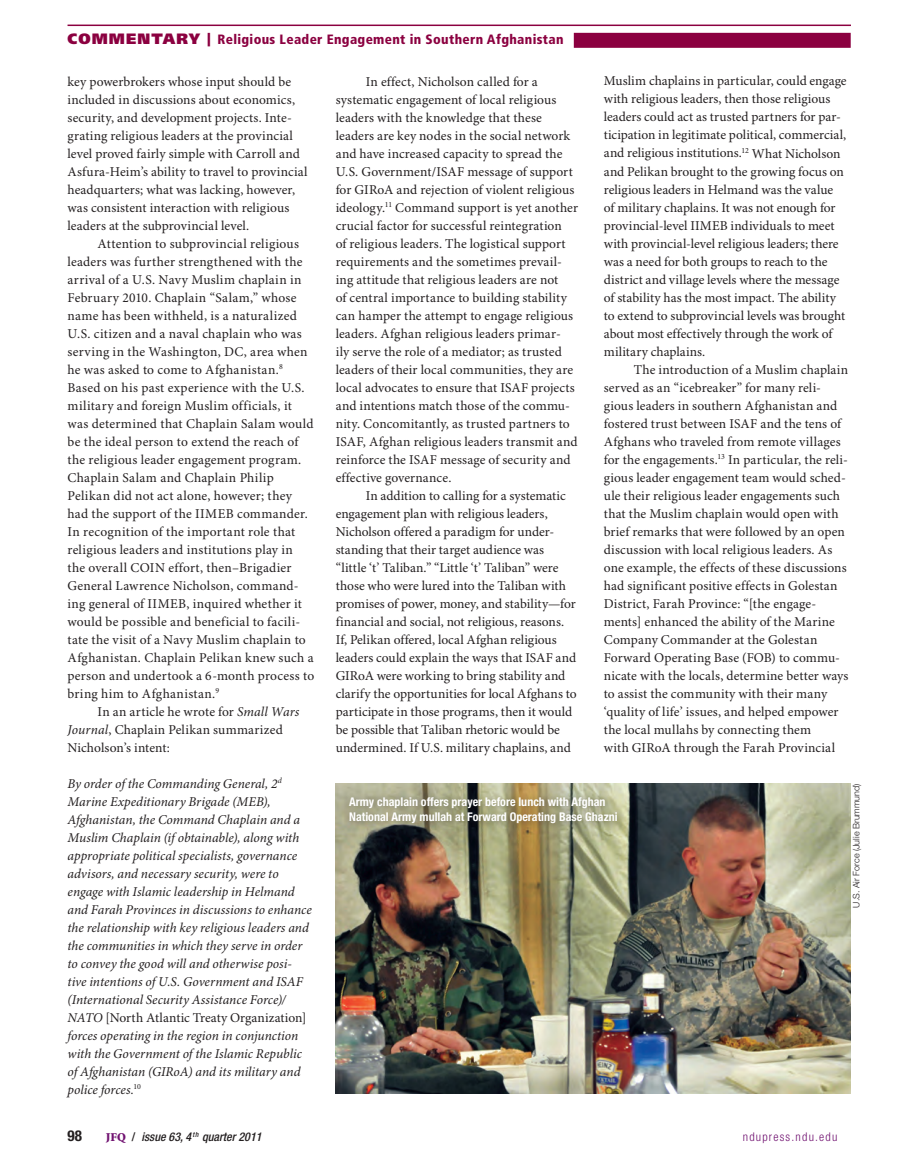
<style>
.page{position:relative;width:905px;height:1175px;background:#fff}
.page>*{position:absolute;margin:0;border:0;box-sizing:border-box;transform-origin:0 0}
.t1{font:700 condensed 15px "Helvetica Neue LT Std";color:#231f20}
.BODY__Text_9_11-15_o{font:13.5px/18px "Minion Pro";letter-spacing:.01em;color:#231f20}
.BODY__Text_9_11-15_o-2{font:italic 13.5px/18px "Minion Pro";color:#231f20}
.t2{font:900 condensed 13.5px "Frutiger LT Std";letter-spacing:.025em;color:#8b0040}
.PHOTO__Caption_White{font:700 condensed 12px/15px "Helvetica Neue LT Std";color:#fff}
.t3{font:italic 500 condensed 12px "Helvetica Neue LT Std";color:#231f20}
.t4{font:300 condensed 12px "Helvetica Neue LT Std";letter-spacing:.1em;color:#711271}
.PHOTO__Credit{font:300 9px "Helvetica Neue LT Std";color:#231f20}
.s1{font-stretch:normal;font-size:15px}
.s2{font-stretch:normal}
.s3{font-style:italic}
.s4{font-style:normal}
.s5{font-family:"Minion Std";font-weight:900;font-style:normal;font-stretch:normal;color:#711271}
</style>
<div class="page">
<hr style="left:68px;top:25px;width:782px;height:1px;background:#8b0040">
<div style="left:573px;top:33px;width:277px;height:15px;background:#8b0040"></div>
<img style="left:336px;top:783px;width:514px;height:310px">
<div style="left:343px;top:791px;width:284px;height:41px;background:#231f20;opacity:.45"></div>
<p class="t2" style="left:68px;top:31px;width:497px"><span class="s1">COMMENTARY</span> <span class="s2">|</span> Religious Leader Engagement in Southern Afghanistan</p>
<p class="BODY__Text_9_11-15_o" style="left:68px;top:73px;width:242px">key powerbrokers whose input should be included in discussions about economics, security, and development projects. Inte&shy;grating religious leaders at the provincial level proved fairly simple with Carroll and Asfura-Heim’s ability to travel to provincial headquarters; what was lacking, however, was consistent interaction with religious leaders at the subprovincial level.</p>
<p class="BODY__Text_9_11-15_o" style="left:68px;top:235px;width:248px;text-indent:30px">Attention to subprovincial religious leaders was further strengthened with the arrival of a U.S. Navy Muslim chaplain in February 2010. Chaplain “Salam,” whose name has been withheld, is a naturalized U.S. citizen and a naval chaplain who was serving in the Washington, DC, area when he was asked to come to Afghanistan.<sup>8<br></sup>Based on his past experience with the U.S. military and foreign Muslim officials, it was determined that Chaplain Salam would be the ideal person to extend the reach of the religious leader engagement program.<br>Chaplain Salam and Chaplain Philip Pelikan did not act alone, however; they had the support of the IIMEB commander.<br>In recognition of the important role that religious leaders and institutions play in<br>the overall COIN effort, then–Brigadier General Lawrence Nicholson, command&shy;ing general of IIMEB, inquired whether it would be possible and beneficial to facili&shy;tate the visit of a Navy Muslim chaplain to Afghanistan. Chaplain Pelikan knew such a person and undertook a 6-month process to bring him to Afghanistan.<sup>9</sup></p>
<p class="BODY__Text_9_11-15_o" style="left:68px;top:703px;width:233px;text-indent:30px">In an article he wrote for <span class="s3">Small Wars<br>Journal</span>, Chaplain Pelikan summarized<br>Nicholson’s intent:</p>
<p class="BODY__Text_9_11-15_o-2" style="left:67px;top:775px;width:246px">By order of the Commanding General, 2<sup>d </sup>Marine Expeditionary Brigade (MEB), Afghanistan, the Command Chaplain and a Muslim Chaplain (if obtainable), along with appropriate political specialists, governance advisors, and necessary security, were to engage with Islamic leadership in Helmand and Farah Provinces in discussions to enhance the relationship with key religious leaders and the communities in which they serve in order to convey the good will and otherwise posi&shy;tive intentions of U.S. Government and ISAF (International Security Assistance Force)/ NATO <span class="s4">[North Atlantic Treaty Organization] </span>forces operating in the region in conjunction with the Government of the Islamic Republic of Afghanistan (GIRoA) and its military and police forces.<sup>10</sup></p>
<p class="BODY__Text_9_11-15_o" style="left:603px;top:73px;width:244px">Muslim chaplains in particular, could engage with religious leaders, then those religious leaders could act as trusted partners for par&shy;ticipation in legitimate political, commercial, and religious institutions.<sup>12</sup> What Nicholson and Pelikan brought to the growing focus on religious leaders in Helmand was the value of military chaplains. It was not enough for provincial-level IIMEB individuals to meet with provincial-level religious leaders; there was a need for both groups to reach to the district and village levels where the message of stability has the most impact. The ability to extend to subprovincial levels was brought about most effectively through the work of military chaplains.</p>
<p class="BODY__Text_9_11-15_o" style="left:603px;top:361px;width:246px;text-indent:30px">The introduction of a Muslim chaplain served as an “icebreaker” for many reli&shy;gious leaders in southern Afghanistan and fostered trust between ISAF and the tens of Afghans who traveled from remote villages for the engagements.<sup>13</sup> In particular, the reli&shy;gious leader engagement team would sched&shy;ule their religious leader engagements such that the Muslim chaplain would open with brief remarks that were followed by an open discussion with local religious leaders. As one example, the effects of these discussions had significant positive effects in Golestan District, Farah Province: “[the engage&shy;ments] enhanced the ability of the Marine Company Commander at the Golestan Forward Operating Base (FOB) to commu&shy;nicate with the locals, determine better ways to assist the community with their many ‘quality of life’ issues, and helped empower the local mullahs by connecting them<br>with GIRoA through the Farah Provincial</p>
<p class="BODY__Text_9_11-15_o" style="left:335px;top:73px;width:244px;text-indent:30px">In effect, Nicholson called for a systematic engagement of local religious leaders with the knowledge that these leaders are key nodes in the social network and have increased capacity to spread the U.S. Government/ISAF message of support for GIRoA and rejection of violent religious ideology.<sup>11</sup> Command support is yet another crucial factor for successful reintegration<br>of religious leaders. The logistical support requirements and the sometimes prevail&shy;ing attitude that religious leaders are not<br>of central importance to building stability can hamper the attempt to engage religious leaders. Afghan religious leaders primar-<br>ily serve the role of a mediator; as trusted leaders of their local communities, they are local advocates to ensure that ISAF projects and intentions match those of the commu&shy;nity. Concomitantly, as trusted partners to ISAF, Afghan religious leaders transmit and reinforce the ISAF message of security and effective governance.</p>
<p class="BODY__Text_9_11-15_o" style="left:335px;top:487px;width:242px;text-indent:30px">In addition to calling for a systematic engagement plan with religious leaders, Nicholson offered a paradigm for under&shy;standing that their target audience was “little ‘t’ Taliban.” “Little ‘t’ Taliban” were those who were lured into the Taliban with promises of power, money, and stability—for financial and social, not religious, reasons.<br>If, Pelikan offered, local Afghan religious leaders could explain the ways that ISAF and GIRoA were working to bring stability and clarify the opportunities for local Afghans to participate in those programs, then it would be possible that Taliban rhetoric would be undermined. If U.S. military chaplains, and</p>
<p class="PHOTO__Credit" style="left:850px;top:907px;width:126px;rotate:-90deg">U.S. Air Force (Julie Brummund)</p>
<p class="PHOTO__Caption_White" style="left:349px;top:793px;width:270px">Army chaplain offers prayer before lunch with Afghan<br>National Army mullah at Forward Operating Base Ghazni</p>
<p class="t1" style="left:68px;top:1126px;width:16px">98</p>
<p class="t3" style="left:106px;top:1129px;width:157px"><span class="s5">JFQ</span> <span class="s4">/</span> issue 63, 4 <sup>th</sup> quarter 2011</p>
<p class="t4" style="left:742px;top:1129px;width:96px">ndupress.ndu.edu</p>
</div>
